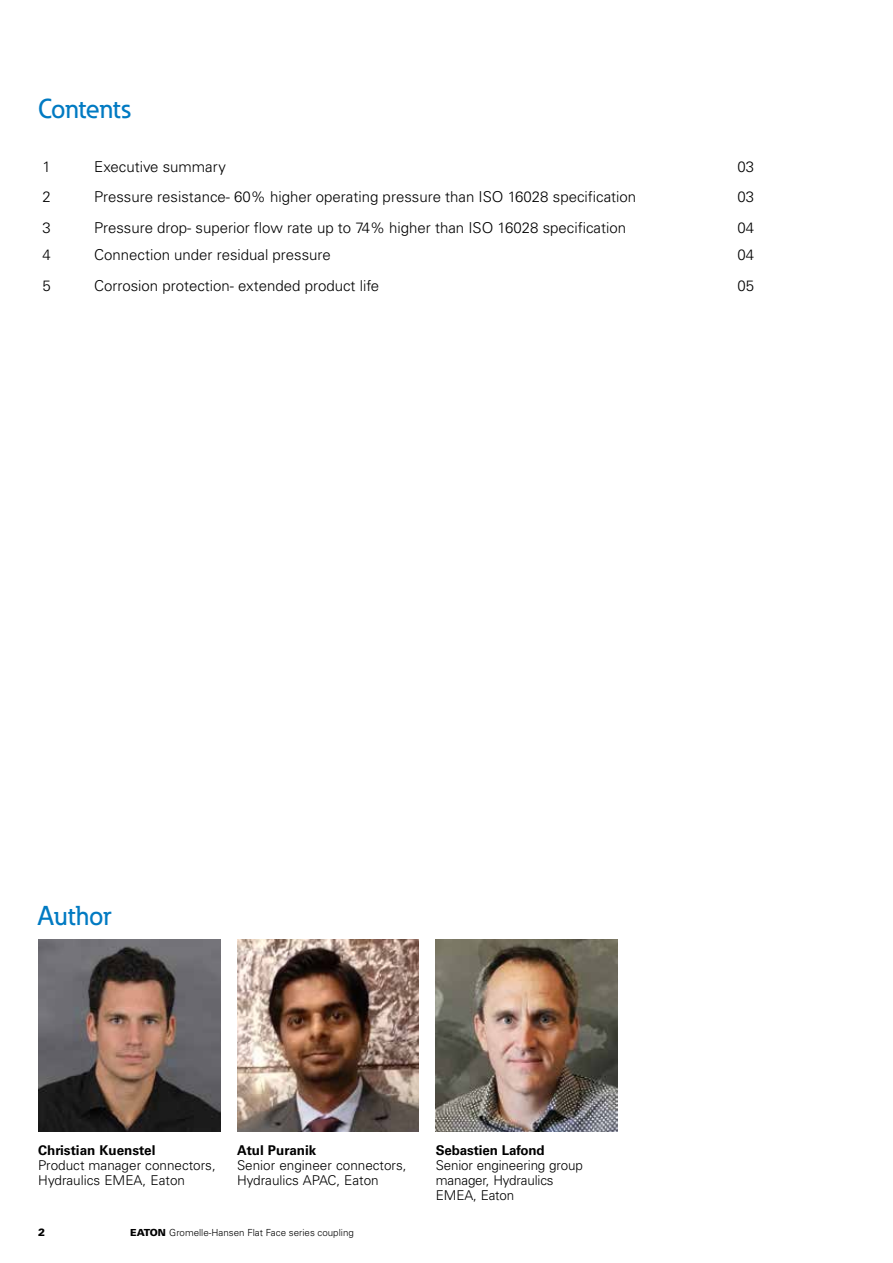
<style>
.page{position:relative;width:893px;height:1263px;background:#fff}
.page>*{position:absolute;margin:0;border:0;box-sizing:border-box;transform-origin:0 0}
.t1{font:500 27px "Eaton";color:#007ac2}
.t2{font:300 15px "Univers LT Std";color:#000}
.t3{font:300 13.5px/15px "Univers LT Std";color:#000}
.t4{font:700 13.5px "Univers LT Std";color:#000}
.t5{font:900 10.5px "Univers LT Std";color:#000}
.t6{font:300 9.75px "Univers LT Std";color:#000}
.s1{font-weight:900}
</style>
<div class="page">
<img style="left:38px;top:940px;width:182px;height:191px">
<img style="left:237px;top:940px;width:182px;height:191px">
<img style="left:436px;top:940px;width:182px;height:191px">
<h1 class="t1" style="left:38px;top:93px;width:94px">Contents</h1>
<p class="t2" style="left:43px;top:157px;width:10px">1</p>
<p class="t2" style="left:94px;top:157px;width:133px">Executive summary</p>
<p class="t2" style="left:737px;top:157px;width:18px">03</p>
<p class="t2" style="left:43px;top:188px;width:10px">2</p>
<p class="t2" style="left:94px;top:188px;width:543px">Pressure resistance- 60% higher operating pressure than ISO 16028 specification</p>
<p class="t2" style="left:737px;top:188px;width:18px">03</p>
<p class="t2" style="left:43px;top:218px;width:10px">3</p>
<p class="t2" style="left:94px;top:218px;width:533px">Pressure drop- superior flow rate up to 74% higher than ISO 16028 specification</p>
<p class="t2" style="left:737px;top:218px;width:18px">04</p>
<p class="t2" style="left:43px;top:246px;width:10px">4</p>
<p class="t2" style="left:94px;top:246px;width:238px">Connection under residual pressure</p>
<p class="t2" style="left:737px;top:246px;width:18px">04</p>
<p class="t2" style="left:43px;top:277px;width:10px">5</p>
<p class="t2" style="left:94px;top:277px;width:286px">Corrosion protection- extended product life</p>
<p class="t2" style="left:737px;top:277px;width:18px">05</p>
<h1 class="t1" style="left:38px;top:899px;width:75px">Author</h1>
<p class="t4" style="left:38px;top:1142px;width:119px">Christian Kuenstel</p>
<p class="t3" style="left:38px;top:1158px;width:179px">Product manager connectors,<br>Hydraulics EMEA, Eaton</p>
<p class="t4" style="left:237px;top:1142px;width:81px">Atul Puranik</p>
<p class="t3" style="left:237px;top:1158px;width:171px">Senior engineer connectors,<br>Hydraulics APAC, Eaton</p>
<p class="t5" style="left:38px;top:1225px;width:9px">2</p>
<p class="t6" style="left:130px;top:1227px;width:225px"><span class="s1">EATON</span> Gromelle-Hansen Flat Face series coupling</p>
<p class="t4" style="left:436px;top:1142px;width:110px">Sebastien Lafond</p>
<p class="t3" style="left:436px;top:1158px;width:148px">Senior engineering group manager, Hydraulics<br>EMEA, Eaton</p>
</div>
